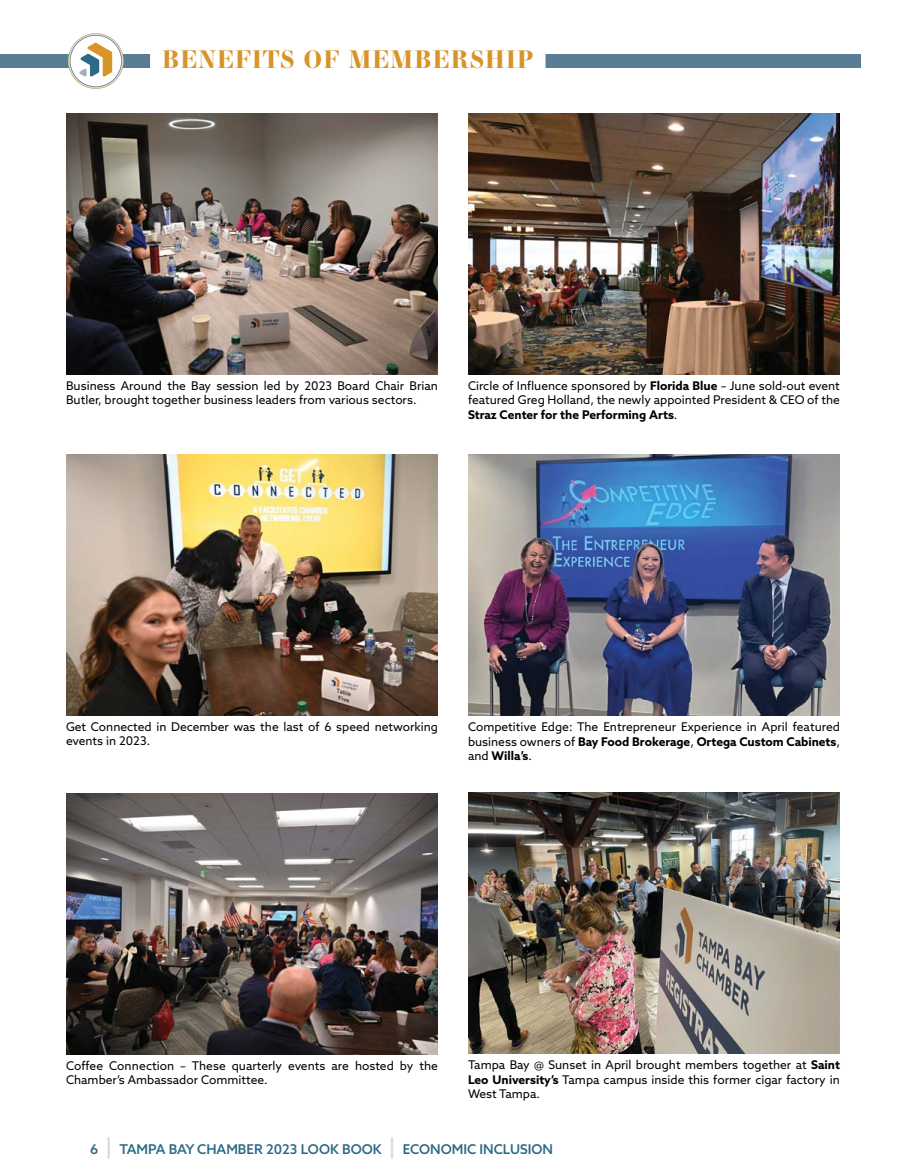
<style>
.page{position:relative;width:906px;height:1176px;background:#fff}
.page>*{position:absolute;margin:0;border:0;box-sizing:border-box;transform-origin:0 0}
.t1{font:700 24px "Essonnes Display";letter-spacing:.05em;color:#d89428}
.t2{font:500 13.5px "Azo Sans";color:#2b6a84}
.t3{font:12px/14.4px "Azo Sans";color:#000}
.s1{font-weight:700}
.s2{font-size:21px;color:#d8dadf}
</style>
<div class="page">
<div style="left:0;top:54px;width:861px;height:14px;background:#587e96"></div>
<svg style="left:68px;top:33px;width:56px;height:56px"></svg>
<svg style="left:69px;top:34px;width:54px;height:54px"></svg>
<svg style="left:70px;top:35px;width:52px;height:52px"></svg>
<div style="left:70px;top:36px;width:51px;height:50px;background:#fff;border-radius:50%"></div>
<svg style="left:79px;top:43px;width:33px;height:34px"></svg>
<div style="left:150px;top:43px;width:395px;height:27px;background:#fff"></div>
<img style="left:66px;top:113px;width:372px;height:261px">
<img style="left:468px;top:113px;width:372px;height:261px">
<img style="left:66px;top:454px;width:372px;height:261px">
<img style="left:468px;top:455px;width:372px;height:261px">
<img style="left:66px;top:793px;width:372px;height:261px">
<img style="left:468px;top:793px;width:372px;height:261px">
<h1 class="t1" style="left:162px;top:42px;width:373px">BENEFITS OF MEMBERSHIP</h1>
<p class="t3" style="left:66px;top:378px;width:373px">Business Around the Bay session led by 2023 Board Chair Brian<br>Butler, brought together business leaders from various sectors.</p>
<p class="t3" style="left:468px;top:378px;width:373px;text-align:justify">Circle of Influence sponsored by <span class="s1">Florida Blue</span> – June sold-out event featured Greg Holland, the newly appointed President &amp; CEO of the <span class="s1">Straz Center for the Performing Arts</span>.</p>
<p class="t3" style="left:66px;top:719px;width:373px">Get Connected in December was the last of 6 speed networking events in 2023.</p>
<p class="t3" style="left:468px;top:719px;width:373px;text-align:justify">Competitive Edge: The Entrepreneur Experience in April featured business owners of <span class="s1">Bay Food Brokerage</span>, <span class="s1">Ortega Custom Cabinets</span>, and <span class="s1">Willa’s</span>.</p>
<p class="t3" style="left:66px;top:1058px;width:373px">Coffee Connection – These quarterly events are hosted by the<br>Chamber’s Ambassador Committee.</p>
<p class="t3" style="left:468px;top:1057px;width:373px;text-align:justify">Tampa Bay @ Sunset in April brought members together at <span class="s1">Saint Leo University’s</span> Tampa campus inside this former cigar factory in West Tampa.</p>
<p class="t2" style="left:90px;top:1140px;width:464px">6 <span class="s2">|</span> TAMPA BAY CHAMBER 2023 LOOK BOOK <span class="s2">|</span> ECONOM IC INCLUSION</p>
</div>
